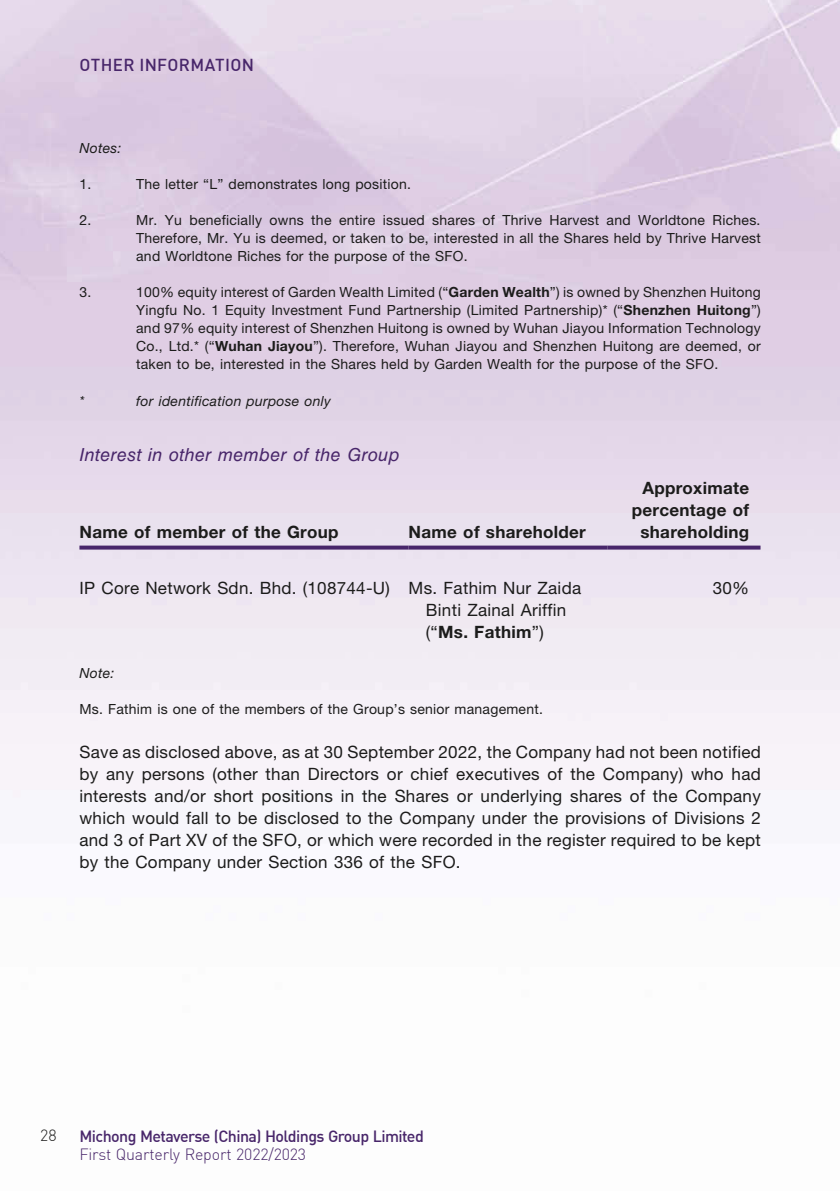
<style>
.page{position:relative;width:840px;height:1191px;background:#fff}
.page>*{position:absolute;margin:0;border:0;box-sizing:border-box;transform-origin:0 0}
.t1{font:italic 18px "Helvetica LT Std";letter-spacing:.015em;color:#48266a}
.t2{font:17px/22px "Helvetica Neue LT Std";letter-spacing:.015em;color:#1c1c1b}
.t3{font:700 17px/22px "Helvetica Neue LT Std";letter-spacing:.015em;color:#1c1c1b;text-align:right}
.t4{font:500 17px "DIN";letter-spacing:.02em;color:#48266a}
.t5{font:500 16px "DIN";letter-spacing:-.035em;color:#48266a}
.t6{font:300 16px "DIN";letter-spacing:-.01em;color:#48266a}
.t7{font:300 16px "DIN";color:#1c1c1b}
.t8{font:14px/18px "Helvetica Neue LT Std";letter-spacing:.015em;color:#1c1c1b;text-align:justify}
.t9{font:italic 14px "Helvetica Neue LT Std";letter-spacing:.015em;color:#1c1c1b}
.s1{font-weight:700}
</style>
<div class="page">
<svg style="left:79px;top:545px;width:329px;height:4px"></svg>
<svg style="left:408px;top:545px;width:199px;height:4px"></svg>
<svg style="left:607px;top:545px;width:153px;height:4px"></svg>
<p class="t4" style="left:79px;top:54px;width:176px">OTHER INFORMATION</p>
<p class="t9" style="left:79px;top:140px;width:43px">Notes:</p>
<p class="t8" style="left:79px;top:175px;width:13px">1.</p>
<p class="t8" style="left:136px;top:175px;width:276px">The letter “L” demonstrates long position.</p>
<p class="t8" style="left:79px;top:211px;width:13px">2.</p>
<p class="t8" style="left:136px;top:211px;width:626px">Mr. Yu beneficially owns the entire issued shares of Thrive Harvest and Worldtone Riches.<br>Therefore, Mr. Yu is deemed, or taken to be, interested in all the Shares held by Thrive Harvest and Worldtone Riches for the purpose of the SFO.</p>
<p class="t8" style="left:79px;top:283px;width:13px">3.</p>
<p class="t8" style="left:136px;top:283px;width:625px">100% equity interest of Garden Wealth Limited (“<span class="s1">Garden Wealth</span>”) is owned by Shenzhen Huitong Yingfu No. 1 Equity Investment Fund Partnership (Limited Partnership)* (“<span class="s1">Shenzhen Huitong</span>”) and 97% equity interest of Shenzhen Huitong is owned by Wuhan Jiayou Information Technology Co., Ltd.* (“<span class="s1">Wuhan Jiayou</span>”). Therefore, Wuhan Jiayou and Shenzhen Huitong are deemed, or taken to be, interested in the Shares held by Garden Wealth for the purpose of the SFO.</p>
<p class="t9" style="left:79px;top:392px;width:6px">*</p>
<p class="t9" style="left:136px;top:392px;width:196px">for identification purpose only</p>
<p class="t1" style="left:79px;top:444px;width:322px">Interest in other member of the Group</p>
<p class="t3" style="left:79px;top:521px;width:260px">Name of member of the Group</p>
<p class="t3" style="left:408px;top:521px;width:179px">Name of shareholder</p>
<p class="t3" style="left:631px;top:477px;width:119px">Approximate percentage of shareholding</p>
<p class="t2" style="left:425px;top:576px;width:157px;text-indent:-346px">IP Core Network Sdn. Bhd. (108744-U) Ms. Fathim Nur Zaida<br>Binti Zainal Ariffin (“<span class="s1">Ms. Fathim</span>”)</p>
<p class="t2" style="left:712px;top:576px;width:38px">30%</p>
<p class="t9" style="left:79px;top:664px;width:36px">Note:</p>
<p class="t8" style="left:79px;top:699px;width:465px">Ms. Fathim is one of the members of the Group’s senior management.</p>
<p class="t2" style="left:79px;top:740px;width:682px;text-align:justify">Save as disclosed above, as at 30 September 2022, the Company had not been notified by any persons (other than Directors or chief executives of the Company) who had interests and/or short positions in the Shares or underlying shares of the Company which would fall to be disclosed to the Company under the provisions of Divisions 2 and 3 of Part XV of the SFO, or which were recorded in the register required to be kept by the Company under Section 336 of the SFO.</p>
<p class="t7" style="left:40px;top:1125px;width:18px">28</p>
<p class="t5" style="left:79px;top:1126px;width:346px">Michong Metaverse (China) Holdings Group Limited</p>
<p class="t6" style="left:79px;top:1144px;width:228px">First Quarterly Report 2022/2023</p>
</div>
